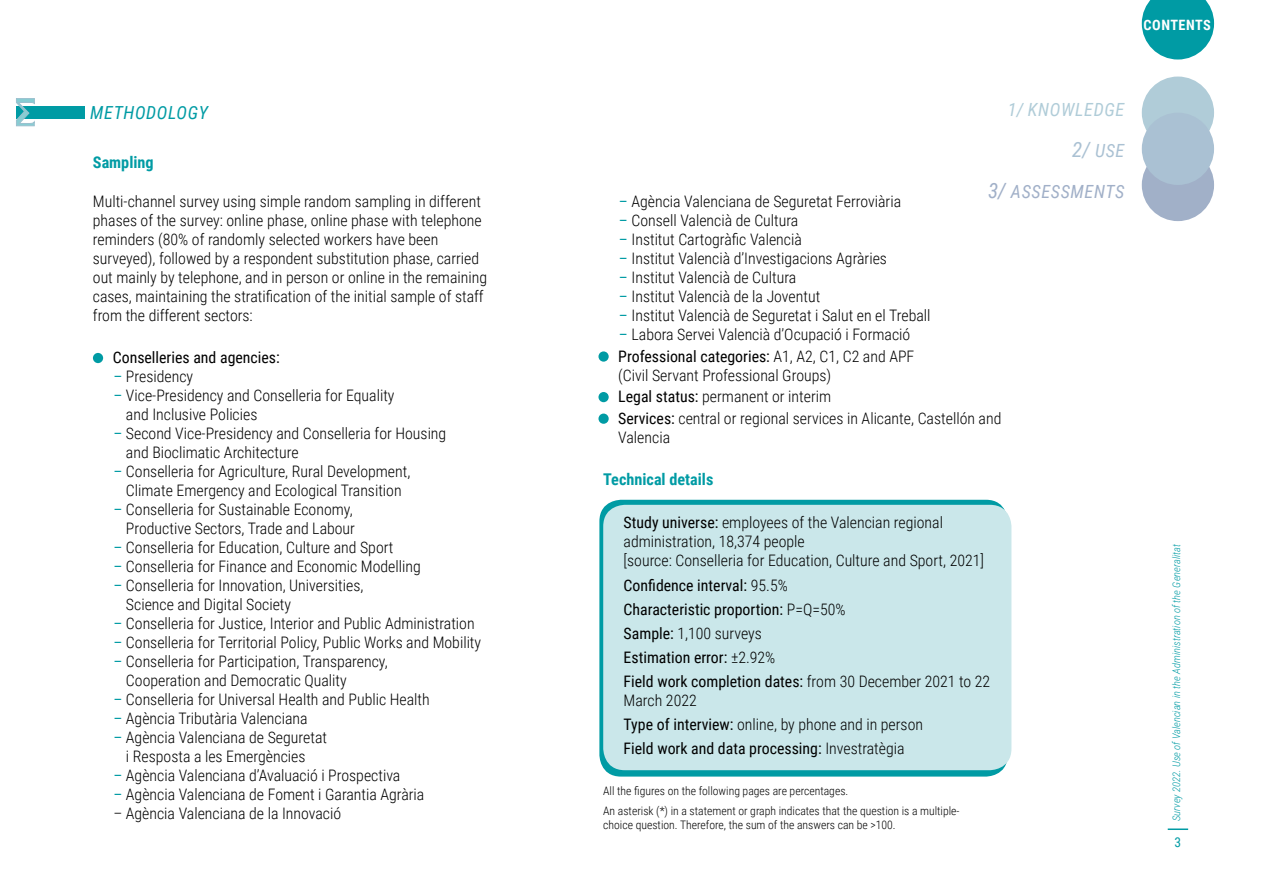
<style>
.page{position:relative;width:1263px;height:893px;background:#fff}
.page>*{position:absolute;margin:0;border:0;box-sizing:border-box;transform-origin:0 0}
.t1{font:italic 18.15px "Roboto Condensed";letter-spacing:.035em;color:#a1b0c8}
.t2{font:italic 18.15px "Roboto Condensed";letter-spacing:.035em;color:#b0ccd8}
.t3{font:italic 18.15px "Roboto Condensed";color:#aac1d3}
.t4{font:italic 18px "Roboto Condensed";letter-spacing:.035em;color:#009ba4}
.t5{font:700 16.2px "Roboto Condensed";color:#009ba4}
.t6{font:300 15.9px/19px "Roboto Condensed";color:#000}
.t7{font:15.9px/24.2px "Roboto Condensed";color:#000}
.t8{font:700 14.25px "Roboto Condensed";letter-spacing:.035em;color:#fff}
.t9{font:13.5px "Roboto Condensed";color:#009ba4}
.t10{font:300 11.7px/20.1px "Roboto Condensed";color:#000}
.t11{font:italic 300 10.5px "Roboto Condensed";color:#009ba4}
.s1{font-weight:400;color:#009ba4}
.s2{font-size:21px}
.s3{font-weight:400}
.s4{font-weight:300}
</style>
<div class="page">
<hr style="left:1168px;top:828px;width:20px;height:2px;background:#009ba4">
<div style="left:1142px;top:149px;width:72px;height:72px;background:#a1b0c8;border-radius:50%"></div>
<div style="left:1142px;top:77px;width:72px;height:72px;background:#b0ccd8;border-radius:50%"></div>
<div style="left:16px;top:106px;width:69px;height:13px;background:#009ba4"></div>
<div style="left:1142px;top:113px;width:72px;height:72px;background:#aac1d3;border-radius:50%"></div>
<svg style="left:16px;top:99px;width:18px;height:27px"></svg>
<svg style="left:1142px;top:0;width:72px;height:60px;background:#2aabb2"></svg>
<div style="left:93px;top:353px;width:10px;height:10px;background:#009ba4;border-radius:50%"></div>
<svg style="left:599px;top:500px;width:409px;height:277px;background:#11a1aa"></svg>
<div style="left:603px;top:505px;width:408px;height:265px;background:#cae7ea;border-radius:22px"></div>
<div style="left:598px;top:351px;width:11px;height:11px;background:#009ba4;border-radius:50%"></div>
<div style="left:598px;top:392px;width:11px;height:10px;background:#009ba4;border-radius:50%"></div>
<div style="left:598px;top:414px;width:11px;height:10px;background:#009ba4;border-radius:50%"></div>
<p class="t8" style="left:1143px;top:15px;width:69px">CONTENTS</p>
<p class="t4" style="left:90px;top:100px;width:119px">METHODOLOGY</p>
<p class="t2" style="left:1008px;top:97px;width:118px">1/ KNOWLEDGE</p>
<p class="t5" style="left:93px;top:151px;width:62px">Sampling</p>
<p class="t6" style="left:93px;top:191px;width:396px">Multi-channel survey using simple random sampling in different phases of the survey: online phase, online phase with telephone reminders (80% of randomly selected workers have been surveyed), followed by a respondent substitution phase, carried out mainly by telephone, and in person or online in the remaining cases, maintaining the stratification of the initial sample of staff from the different sectors:</p>
<p class="t7" style="left:113px;top:345px;width:169px">Conselleries and agencies:</p>
<p class="t6" style="left:113px;top:366px;width:81px"><span class="s1">–</span> Presidency</p>
<p class="t6" style="left:126px;top:385px;width:270px;text-indent:-13px"><span class="s1">–</span> Vice-Presidency and Conselleria for Equality and Inclusive Policies</p>
<p class="t6" style="left:126px;top:423px;width:322px;text-indent:-13px"><span class="s1">–</span> Second Vice-Presidency and Conselleria for Housing and Bioclimatic Architecture</p>
<p class="t6" style="left:113px;top:461px;width:299px;text-align:center"><span class="s1">–</span> Conselleria for Agriculture, Rural Development,<br>Climate Emergency and Ecological Transition</p>
<p class="t6" style="left:113px;top:499px;width:243px;text-align:right"><span class="s1">–</span> Conselleria for Sustainable Economy,<br>Productive Sectors, Trade and Labour</p>
<p class="t6" style="left:113px;top:537px;width:282px"><span class="s1">–</span> Conselleria for Education, Culture and Sport</p>
<p class="t6" style="left:113px;top:556px;width:309px"><span class="s1">–</span> Conselleria for Finance and Economic Modelling</p>
<p class="t6" style="left:126px;top:575px;width:239px;text-indent:-13px"><span class="s1">–</span> Conselleria for Innovation, Universities,<br>Science and Digital Society</p>
<p class="t6" style="left:113px;top:613px;width:363px"><span class="s1">–</span> Conselleria for Justice, Interior and Public Administration</p>
<p class="t6" style="left:113px;top:632px;width:369px"><span class="s1">–</span> Conselleria for Territorial Policy, Public Works and Mobility</p>
<p class="t6" style="left:126px;top:651px;width:263px;text-indent:-13px"><span class="s1">–</span> Conselleria for Participation, Transparency,<br>Cooperation and Democratic Quality</p>
<p class="t6" style="left:113px;top:689px;width:318px"><span class="s1">–</span> Conselleria for Universal Health and Public Health</p>
<p class="t6" style="left:113px;top:708px;width:196px"><span class="s1">–</span> Agència Tributària Valenciana</p>
<p class="t6" style="left:113px;top:727px;width:215px;text-align:center"><span class="s1">–</span> Agència Valenciana de Seguretat i Resposta a les Emergències</p>
<p class="t6" style="left:113px;top:765px;width:289px"><span class="s1">–</span> Agència Valenciana d’Avaluació i Prospectiva</p>
<p class="t6" style="left:113px;top:785px;width:313px"><span class="s1">–</span> Agència Valenciana de Foment i Garantia Agrària</p>
<p class="t6" style="left:113px;top:804px;width:229px">– Agència Valenciana de la Innovació</p>
<p class="t3" style="left:1072px;top:138px;width:54px"><span class="s2">2/</span> USE</p>
<p class="t1" style="left:988px;top:179px;width:138px"><span class="s2">3/</span> ASSESSMENTS</p>
<p class="t6" style="left:619px;top:191px;width:284px"><span class="s1">–</span> Agència Valenciana de Seguretat Ferroviària</p>
<p class="t6" style="left:619px;top:210px;width:181px"><span class="s1">–</span> Consell Valencià de Cultura</p>
<p class="t6" style="left:619px;top:229px;width:184px"><span class="s1">–</span> Institut Cartogràfic Valencià</p>
<p class="t6" style="left:619px;top:248px;width:270px"><span class="s1">–</span> Institut Valencià d’Investigacions Agràries</p>
<p class="t6" style="left:619px;top:267px;width:179px"><span class="s1">–</span> Institut Valencià de Cultura</p>
<p class="t6" style="left:619px;top:286px;width:203px"><span class="s1">–</span> Institut Valencià de la Joventut</p>
<p class="t6" style="left:619px;top:305px;width:313px"><span class="s1">–</span> Institut Valencià de Seguretat i Salut en el Treball</p>
<p class="t6" style="left:618px;top:322px;width:297px;line-height:22px"><span class="s1">–</span> Labora Servei Valencià d’Ocupació i Formació<br><span class="s3">Professional categories:</span> A1, A2, C1, C2 and APF</p>
<p class="t6" style="left:618px;top:364px;width:385px;line-height:21.6px">(Civil Servant Professional Groups)<br><span class="s3">Legal status:</span> permanent or interim<br><span class="s3">Services:</span> central or regional services in Alicante, Castellón and</p>
<p class="t6" style="left:618px;top:427px;width:53px">Valencia</p>
<p class="t5" style="left:603px;top:468px;width:112px">Technical details</p>
<p class="t6" style="left:624px;top:513px;width:362px"><span class="s3">Study universe:</span> employees of the Valencian regional administration, 18,374 people<br>[source: Conselleria for Education, Culture and Sport, 2021]</p>
<p class="t7" style="left:624px;top:572px;width:368px">Confidence interval: <span class="s4">95.5%<br></span>Characteristic proportion: <span class="s4">P=Q=50%<br></span>Sample: <span class="s4">1,100 surveys<br></span>Estimation error: <span class="s4">±2.92%<br></span>Field work completion dates: <span class="s4">from 30 December 2021 to 22</span></p>
<p class="t6" style="left:624px;top:688px;width:301px;line-height:24.2px">March 2022<br><span class="s3">Type of interview:</span> online, by phone and in person<br><span class="s3">Field work and data processing:</span> Investratègia</p>
<p class="t10" style="left:603px;top:780px;width:358px">All the figures on the following pages are percentages.<br>An asterisk (*) in a statement or graph indicates that the question is a multiple-</p>
<p class="t10" style="left:603px;top:814px;width:294px">choice question. Therefore, the sum of the answers can be &gt;100.</p>
<p class="t11" style="left:1169px;top:821px;width:279px;rotate:-90deg">Survey 2022. Use of Valencian in the Administration of the Generalitat</p>
<p class="t9" style="left:1174px;top:833px;width:8px">3</p>
</div>
